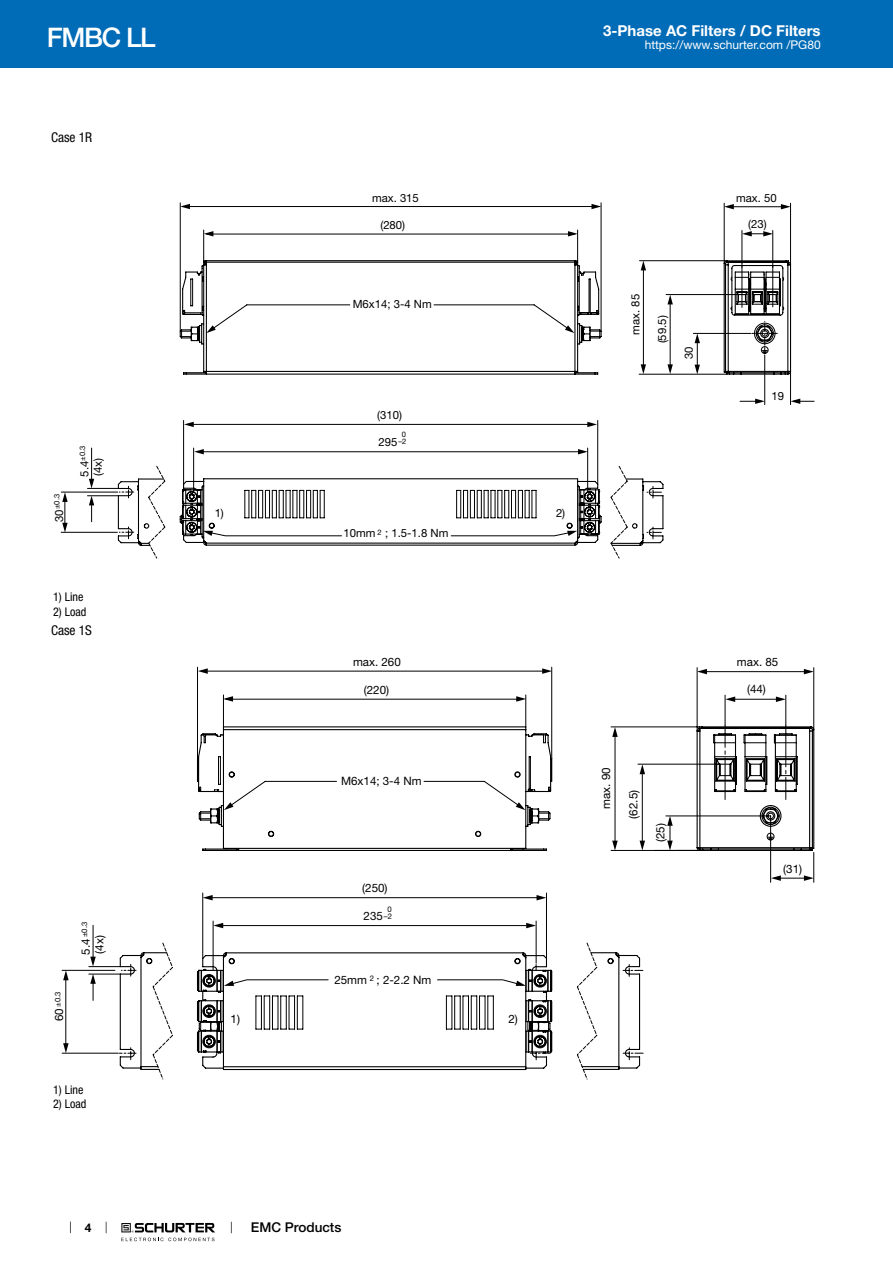
<style>
.page{position:relative;width:893px;height:1263px;background:#fff}
.page>*{position:absolute;margin:0;border:0;box-sizing:border-box;transform-origin:0 0}
.t1{font:500 27px "Helvetica Neue LT";letter-spacing:-.05em;color:#fff}
.t2{font:700 15px "Helvetica Neue LT";color:#fff}
.t3{font:condensed 13.5px "Helvetica Neue LT";color:#000}
.t4{font:500 13.5px "Helvetica Neue LT";color:#000}
.t5{font:12px "Helvetica Neue LT";color:#fff}
.t6{font:condensed 12px "Helvetica Neue LT";color:#000}
.t7{font:700 12px "Helvetica Neue LT";color:#000}
.t8{font:11.55px/13.6px "Helvetica Neue LT";color:#000}
.t9{font:11.4px/13.4px "Helvetica Neue LT";color:#000}
.t10{font:7.65px "Helvetica Neue LT";color:#000}
.t11{font:7.5px "Helvetica Neue LT";color:#000}
.s1{font-size:11.4px}
.s2{font-size:11.55px}
.s3{font-size:7.65px}
</style>
<div class="page">
<svg style="left:70px;top:1221px;width:1px;height:12px"></svg>
<svg style="left:121px;top:1223px;width:94px;height:18px"></svg>
<div style="left:0;top:0;width:893px;height:68px;background:#006bb6"></div>
<svg style="left:180px;top:202px;width:634px;height:203px"></svg>
<svg style="left:742px;top:262px;width:1px;height:45px"></svg>
<svg style="left:772px;top:262px;width:1px;height:45px"></svg>
<svg style="left:61px;top:420px;width:576px;height:113px"></svg>
<hr style="left:577px;top:230px;width:1px;height:31px;background:#000">
<hr style="left:597px;top:420px;width:1px;height:64px;background:#000">
<svg style="left:724px;top:204px;width:10px;height:5px"></svg>
<svg style="left:781px;top:204px;width:10px;height:5px"></svg>
<svg style="left:742px;top:231px;width:10px;height:5px"></svg>
<svg style="left:763px;top:231px;width:10px;height:5px"></svg>
<svg style="left:180px;top:204px;width:10px;height:5px"></svg>
<svg style="left:591px;top:204px;width:10px;height:5px"></svg>
<svg style="left:204px;top:231px;width:9px;height:5px"></svg>
<svg style="left:568px;top:231px;width:10px;height:5px"></svg>
<svg style="left:181px;top:273px;width:420px;height:68px"></svg>
<svg style="left:117px;top:466px;width:511px;height:92px"></svg>
<svg style="left:184px;top:422px;width:10px;height:5px"></svg>
<svg style="left:587px;top:422px;width:10px;height:5px"></svg>
<svg style="left:194px;top:449px;width:10px;height:5px"></svg>
<svg style="left:578px;top:449px;width:10px;height:5px"></svg>
<svg style="left:62px;top:523px;width:6px;height:9px"></svg>
<svg style="left:62px;top:492px;width:6px;height:10px"></svg>
<svg style="left:89px;top:479px;width:5px;height:9px"></svg>
<svg style="left:89px;top:496px;width:5px;height:9px"></svg>
<svg style="left:667px;top:364px;width:6px;height:10px"></svg>
<svg style="left:667px;top:295px;width:6px;height:9px"></svg>
<svg style="left:641px;top:364px;width:5px;height:10px"></svg>
<svg style="left:641px;top:261px;width:5px;height:9px"></svg>
<svg style="left:695px;top:365px;width:5px;height:9px"></svg>
<svg style="left:695px;top:333px;width:5px;height:10px"></svg>
<svg style="left:791px;top:399px;width:9px;height:5px"></svg>
<svg style="left:755px;top:399px;width:10px;height:5px"></svg>
<svg style="left:197px;top:667px;width:617px;height:362px"></svg>
<svg style="left:725px;top:725px;width:1px;height:74px"></svg>
<svg style="left:785px;top:725px;width:1px;height:74px"></svg>
<svg style="left:62px;top:892px;width:552px;height:161px"></svg>
<svg style="left:153px;top:942px;width:444px;height:137px"></svg>
<svg style="left:539px;top:813px;width:11px;height:6px"></svg>
<svg style="left:200px;top:813px;width:11px;height:6px"></svg>
<svg style="left:697px;top:669px;width:10px;height:5px"></svg>
<svg style="left:804px;top:669px;width:10px;height:5px"></svg>
<svg style="left:725px;top:696px;width:10px;height:6px"></svg>
<svg style="left:776px;top:696px;width:10px;height:6px"></svg>
<svg style="left:198px;top:668px;width:10px;height:6px"></svg>
<svg style="left:542px;top:668px;width:10px;height:6px"></svg>
<svg style="left:223px;top:696px;width:10px;height:6px"></svg>
<svg style="left:516px;top:696px;width:10px;height:6px"></svg>
<svg style="left:217px;top:802px;width:315px;height:21px"></svg>
<svg style="left:196px;top:952px;width:357px;height:118px"></svg>
<svg style="left:203px;top:895px;width:10px;height:5px"></svg>
<svg style="left:536px;top:895px;width:10px;height:5px"></svg>
<svg style="left:213px;top:923px;width:10px;height:5px"></svg>
<svg style="left:526px;top:923px;width:10px;height:5px"></svg>
<svg style="left:63px;top:1043px;width:6px;height:10px"></svg>
<svg style="left:63px;top:970px;width:6px;height:10px"></svg>
<svg style="left:90px;top:957px;width:6px;height:9px"></svg>
<svg style="left:90px;top:974px;width:6px;height:10px"></svg>
<svg style="left:640px;top:841px;width:5px;height:9px"></svg>
<svg style="left:640px;top:764px;width:5px;height:10px"></svg>
<svg style="left:612px;top:841px;width:6px;height:9px"></svg>
<svg style="left:612px;top:727px;width:6px;height:10px"></svg>
<svg style="left:667px;top:840px;width:6px;height:10px"></svg>
<svg style="left:667px;top:816px;width:6px;height:10px"></svg>
<svg style="left:771px;top:875px;width:10px;height:6px"></svg>
<svg style="left:804px;top:875px;width:10px;height:6px"></svg>
<h1 class="t1" style="left:47px;top:22px;width:110px">FMBC LL</h1>
<p class="t3" style="left:51px;top:133px;width:43px">Case 1R</p>
<p class="t11" style="left:54px;top:522px;width:30px;rotate:-90deg"><span class="s1">30</span>±0.3</p>
<p class="t11" style="left:80px;top:461px;width:17px;rotate:-90deg">±0.3</p>
<p class="t9" style="left:79px;top:477px;width:20px;rotate:-90deg">5.4 (4x)</p>
<p class="t6" style="left:53px;top:593px;width:32px">1) Line</p>
<p class="t6" style="left:53px;top:607px;width:35px">2) Load</p>
<p class="t3" style="left:51px;top:625px;width:42px">Case 1S</p>
<p class="t10" style="left:55px;top:1021px;width:31px;rotate:-90deg"><span class="s2">60</span> ±0.3</p>
<p class="t10" style="left:82px;top:937px;width:17px;rotate:-90deg">±0.3</p>
<p class="t8" style="left:80px;top:954px;width:21px;rotate:-90deg">5.4 (4x)</p>
<p class="t6" style="left:53px;top:1085px;width:32px">1) Line</p>
<p class="t6" style="left:53px;top:1100px;width:35px">2) Load</p>
<p class="t7" style="left:85px;top:1223px;width:8px">4</p>
<p class="t2" style="left:603px;top:25px;width:219px">3-Phase AC Filters / DC Filters</p>
<p class="t5" style="left:645px;top:41px;width:178px">https://www.schurter.com /PG80</p>
<p class="t9" style="left:372px;top:192px;width:48px">max. 315</p>
<p class="t9" style="left:380px;top:220px;width:26px">(280)</p>
<p class="t9" style="left:353px;top:298px;width:81px">M6x14; 3-4 Nm</p>
<p class="t9" style="left:377px;top:409px;width:26px">(310)</p>
<p class="t11" style="left:402px;top:432px;width:6px">0</p>
<p class="t9" style="left:378px;top:437px;width:29px">295<sup>–2</sup></p>
<p class="t9" style="left:215px;top:508px;width:11px">1)</p>
<p class="t9" style="left:556px;top:508px;width:11px">2)</p>
<p class="t9" style="left:344px;top:528px;width:106px">10mm ; 1.5-1.8 Nm</p>
<p class="t11" style="left:378px;top:529px;width:6px">2</p>
<p class="t9" style="left:630px;top:335px;width:42px;rotate:-90deg">max. 85</p>
<p class="t9" style="left:657px;top:343px;width:29px;rotate:-90deg">(59.5)</p>
<p class="t9" style="left:683px;top:359px;width:14px;rotate:-90deg">30</p>
<p class="t9" style="left:736px;top:192px;width:42px">max. 50</p>
<p class="t9" style="left:748px;top:218px;width:20px">(23)</p>
<p class="t9" style="left:771px;top:390px;width:14px">19</p>
<p class="t8" style="left:353px;top:656px;width:49px">max. 260</p>
<p class="t8" style="left:364px;top:684px;width:27px">(220)</p>
<p class="t8" style="left:341px;top:775px;width:82px">M6x14; 3-4 Nm</p>
<p class="t8" style="left:362px;top:882px;width:27px">(250)</p>
<p class="t10" style="left:387px;top:906px;width:6px">0</p>
<p class="t8" style="left:364px;top:910px;width:30px">235<span class="s3">–2</span></p>
<p class="t8" style="left:334px;top:974px;width:99px">25mm ; 2-2.2 Nm</p>
<p class="t10" style="left:370px;top:975px;width:6px">2</p>
<p class="t8" style="left:231px;top:1013px;width:11px">1)</p>
<p class="t8" style="left:508px;top:1013px;width:11px">2)</p>
<p class="t8" style="left:600px;top:809px;width:43px;rotate:-90deg">max. 90</p>
<p class="t8" style="left:627px;top:818px;width:30px;rotate:-90deg">(62.5)</p>
<p class="t8" style="left:655px;top:842px;width:20px;rotate:-90deg">(25)</p>
<p class="t8" style="left:737px;top:656px;width:43px">max. 85</p>
<p class="t8" style="left:747px;top:683px;width:20px">(44)</p>
<p class="t8" style="left:783px;top:863px;width:20px">(31)</p>
<p class="t4" style="left:251px;top:1220px;width:92px">EMC Products</p>
</div>
